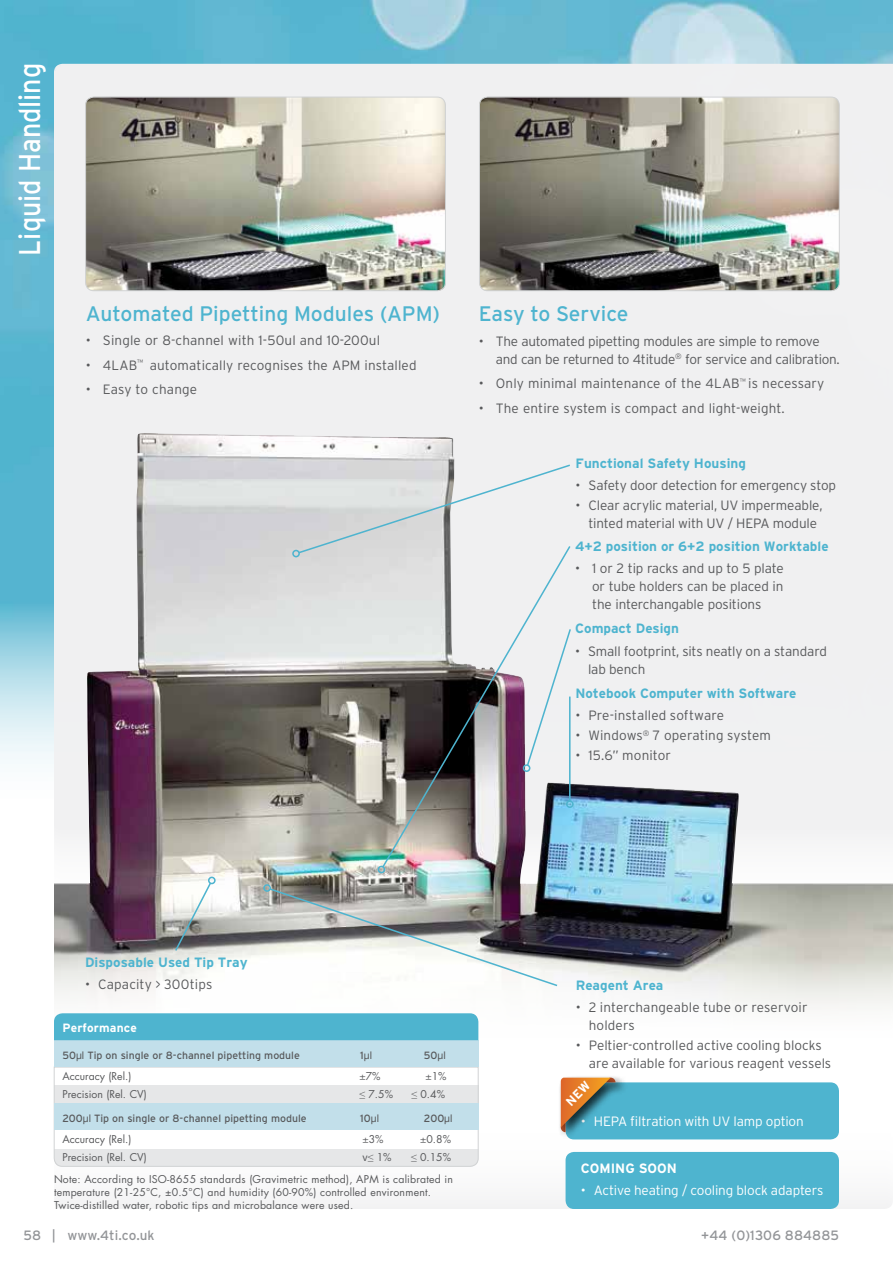
<style>
.page{position:relative;width:893px;height:1263px;background:#fff}
.page>*{position:absolute;margin:0;border:0;box-sizing:border-box;transform-origin:0 0}
.t1{font:30px "Interstate";color:#fff;scale:.89 1}
.t2{font:21px "Interstate";color:#4eb4cf}
.t3{font:300 13.5px/18px "Interstate";letter-spacing:-.005em;color:#58595b}
.t4{font:700 13.5px "Interstate";color:#4eb4cf}
.t5{font:300 13.5px "Interstate";letter-spacing:-.015em;color:#fff}
.t6{font:13.5px "Interstate";letter-spacing:.01em;color:#939598}
.t7{font:300 13.5px "Interstate";letter-spacing:.015em;color:#58595b}
.t8{font:700 13.5px "Interstate";color:#fff}
.t9{font:700 12px "Interstate";letter-spacing:.01em;color:#fff}
.t10{font:10.5px/12.8px "Futura";letter-spacing:.02em;color:#58595b}
.t11{font:10.5px "Interstate";color:#58595b}
.t12{font:10.5px "Futura";color:#58595b}
.t13{font:10.5px "Helvetica Neue";color:#58595b}
.s1{font-family:"Helvetica Neue"}
.s2{font-family:"Interstate"}
.s3{font-family:"Futura"}
</style>
<div class="page">
<img style="left:0;top:0;width:893px;height:764px">
<div style="left:54px;top:64px;width:839px;height:369px;background:#f0f0f1"></div>
<div style="left:54px;top:1127px;width:839px;height:82px;background:#f9f9fa;border-radius:9px"></div>
<img style="left:54px;top:433px;width:839px;height:610px">
<img style="left:381px;top:554px;width:191px;height:315px">
<div style="left:378px;top:866px;width:7px;height:7px;border:2px solid #4eb4cf;border-radius:50%"></div>
<hr style="left:569px;top:696px;width:2px;height:105px;background:#4eb4cf">
<div style="left:566px;top:800px;width:8px;height:8px;border:2px solid #4eb4cf;border-radius:50%"></div>
<svg style="left:268px;top:887px;width:291px;height:100px"></svg>
<div style="left:263px;top:884px;width:8px;height:8px;border:2px solid #4eb4cf;border-radius:50%"></div>
<svg style="left:297px;top:463px;width:275px;height:91px"></svg>
<div style="left:292px;top:550px;width:8px;height:7px;border:2px solid #4eb4cf;border-radius:50%"></div>
<svg style="left:174px;top:881px;width:38px;height:71px"></svg>
<div style="left:208px;top:877px;width:8px;height:7px;border:2px solid #4eb4cf;border-radius:50%"></div>
<svg style="left:526px;top:627px;width:46px;height:140px"></svg>
<div style="left:523px;top:764px;width:7px;height:8px;border:2px solid #4eb4cf;border-radius:50%"></div>
<img style="left:85px;top:97px;width:361px;height:194px">
<div style="left:85px;top:97px;width:361px;height:194px;border:1px solid #d1d3d4;border-radius:8px"></div>
<img style="left:479px;top:97px;width:360px;height:194px">
<div style="left:479px;top:97px;width:360px;height:194px;border:1px solid #d1d3d4;border-radius:8px"></div>
<div style="left:566px;top:1082px;width:273px;height:57px;background:#4eb4cf;border-radius:9px"></div>
<div style="left:566px;top:1152px;width:273px;height:57px;background:#4eb4cf;border-radius:9px"></div>
<svg style="left:892px;top:880px;width:1px;height:163px"></svg>
<svg style="left:54px;top:1067px;width:425px;height:100px"></svg>
<div style="left:54px;top:1040px;width:424px;height:27px;background:#c2dfea"></div>
<div style="left:54px;top:1103px;width:424px;height:27px;background:#c2dfea"></div>
<div style="left:54px;top:1013px;width:424px;height:27px;background:#4eb4cf"></div>
<div style="left:603px;top:1075px;width:25px;height:20px;background:#000;opacity:.75"></div>
<div style="left:558px;top:1075px;width:64px;height:64px;background:#000;opacity:.75"></div>
<svg style="left:561px;top:1078px;width:54px;height:54px"></svg>
<h1 class="t1" style="left:13px;top:256px;width:218px;rotate:-90deg">Liquid Handling</h1>
<h2 class="t2" style="left:86px;top:302px;width:356px">Automated Pipetting Modules (APM)</h2>
<p class="t3" style="left:86px;top:331px;width:296px">• Single or 8-channel with 1-50ul and 10-200ul</p>
<p class="t3" style="left:86px;top:356px;width:332px">• 4LAB<sup>™</sup> automatically recognises the APM installed</p>
<p class="t3" style="left:86px;top:380px;width:113px">• Easy to change</p>
<h2 class="t2" style="left:479px;top:302px;width:151px">Easy to Service</h2>
<p class="t3" style="left:496px;top:332px;width:345px;text-indent:-17px">• The automated pipetting modules are simple to remove and can be returned to 4titude<sup>®</sup> for service and calibration.</p>
<p class="t3" style="left:479px;top:374px;width:347px">• Only minimal maintenance of the 4LAB<sup>™</sup> is necessary</p>
<p class="t3" style="left:479px;top:399px;width:307px">• The entire system is compact and light-weight.</p>
<p class="t4" style="left:576px;top:455px;width:172px">Functional Safety Housing</p>
<p class="t3" style="left:576px;top:476px;width:262px">• Safety door detection for emergency stop</p>
<p class="t3" style="left:576px;top:496px;width:249px;text-align:center">• Clear acrylic material, uv impermeable, tinted material with UV / HEPA module</p>
<p class="t4" style="left:575px;top:539px;width:255px">4+2 position or 6+2 position Worktable</p>
<p class="t3" style="left:592px;top:559px;width:193px;text-align:justify;text-indent:-17px">• 1 or 2 tip racks and up to 5 plate or tube holders can be placed in the interchangable positions</p>
<p class="t4" style="left:575px;top:621px;width:105px">Compact Design</p>
<p class="t3" style="left:588px;top:642px;width:240px;text-indent:-13px">• Small footprint, sits neatly on a standard lab bench</p>
<p class="t4" style="left:575px;top:685px;width:223px">Notebook Computer with Software</p>
<p class="t3" style="left:575px;top:706px;width:150px">• Pre-installed software</p>
<p class="t3" style="left:575px;top:726px;width:197px">• Windows<sup>®</sup> 7 operating system</p>
<p class="t3" style="left:575px;top:746px;width:97px">• 15.6” monitor</p>
<p class="t4" style="left:85px;top:955px;width:164px">Disposable Used Tip Tray</p>
<p class="t7" style="left:85px;top:977px;width:129px">• Capacity &gt; 300tips</p>
<p class="t9" style="left:63px;top:1021px;width:76px">Performance</p>
<p class="t11" style="left:63px;top:1049px;width:239px">50<span class="s1">µl</span> Tip on single or 8-channel pipetting module</p>
<p class="t13" style="left:360px;top:1049px;width:13px"><span class="s2">1</span>µl</p>
<p class="t11" style="left:424px;top:1049px;width:23px">50<span class="s1">µl</span></p>
<p class="t12" style="left:62px;top:1068px;width:70px">Accuracy (Rel.)</p>
<p class="t10" style="left:359px;top:1069px;width:23px"><span class="s1">±</span>7%</p>
<p class="t10" style="left:425px;top:1069px;width:23px"><span class="s1">±</span>1%</p>
<p class="t12" style="left:63px;top:1086px;width:86px">Precision (Rel. CV)</p>
<p class="t10" style="left:360px;top:1087px;width:35px"><span class="s1">≤</span> 7.5%</p>
<p class="t10" style="left:411px;top:1087px;width:35px"><span class="s1">≤</span> 0.4%</p>
<p class="t12" style="left:63px;top:1132px;width:70px">Accuracy (Rel.)</p>
<p class="t10" style="left:362px;top:1132px;width:23px"><span class="s1">±</span>3%</p>
<p class="t10" style="left:420px;top:1132px;width:32px"><span class="s1">±</span>0.8%</p>
<p class="t12" style="left:63px;top:1150px;width:86px">Precision (Rel. CV)</p>
<p class="t13" style="left:362px;top:1151px;width:31px">v≤ <span class="s3">1%</span></p>
<p class="t10" style="left:411px;top:1150px;width:41px"><span class="s1">≤</span> 0.15%</p>
<p class="t11" style="left:62px;top:1112px;width:246px">200<span class="s1">µl</span> Tip on single or 8-channel pipetting module</p>
<p class="t11" style="left:360px;top:1112px;width:20px">10<span class="s1">µl</span></p>
<p class="t11" style="left:424px;top:1112px;width:30px">200<span class="s1">µl</span></p>
<p class="t10" style="left:54px;top:1173px;width:401px">Note: According to ISO-8655 standards (Gravimetric method), APM is calibrated in temperature (21-25°C, ±0.5°C) and humidity (60-90%) controlled environment.<br>Twice-distilled water, robotic tips and microbalance were used.</p>
<p class="t4" style="left:576px;top:978px;width:89px">Reagent Area</p>
<p class="t3" style="left:589px;top:998px;width:220px;text-indent:-13px">• 2 interchangeable tube or reservoir holders</p>
<p class="t3" style="left:589px;top:1036px;width:244px;text-indent:-13px">• Peltier-controlled active cooling blocks are available for various reagent vessels</p>
<p class="t5" style="left:581px;top:1113px;width:225px">• HEPA filtration with UV lamp option</p>
<p class="t8" style="left:581px;top:1161px;width:98px">COMING SOON</p>
<p class="t5" style="left:581px;top:1183px;width:244px">• Active heating / cooling block adapters</p>
<p class="t6" style="left:24px;top:1228px;width:133px">58 | www.4ti.co.uk</p>
<p class="t6" style="left:701px;top:1228px;width:139px">+44 (0)1306 884885</p>
</div>
